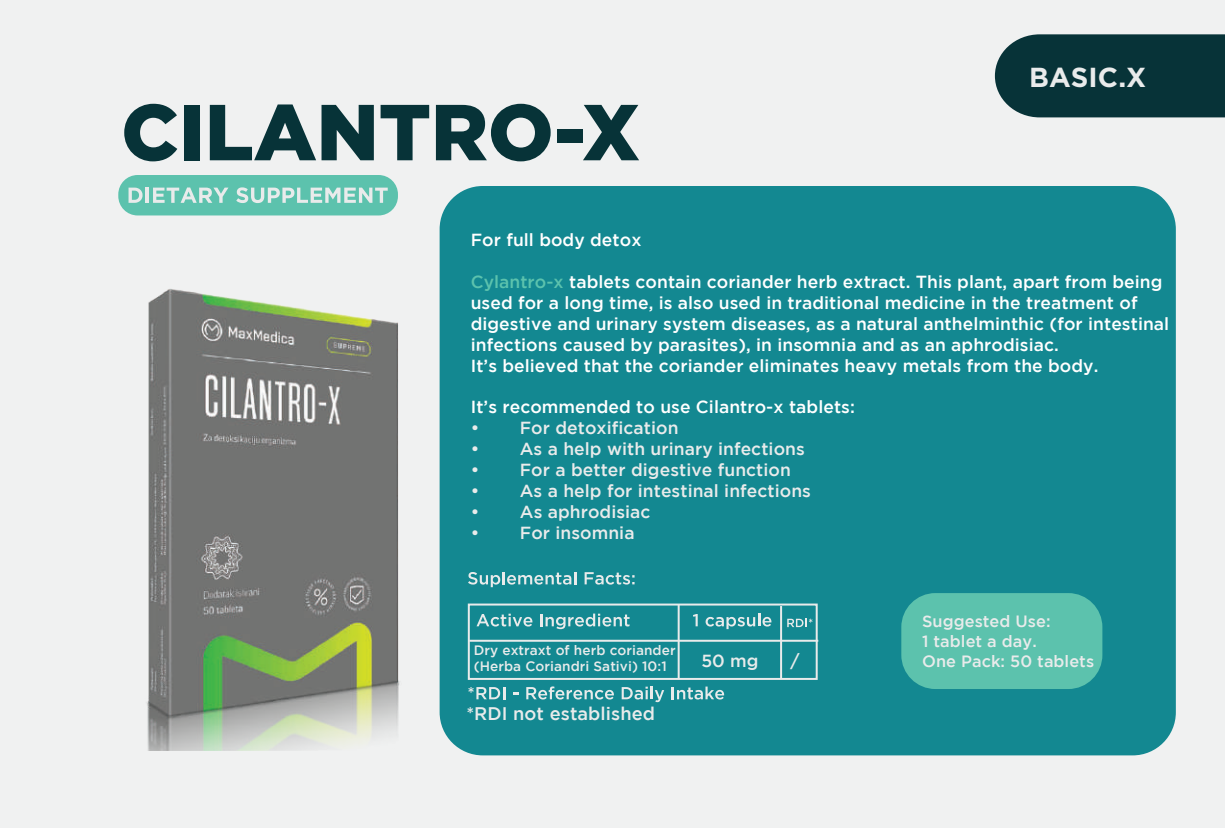
<style>
.page{position:relative;width:1225px;height:828px;background:#f0f1f1}
.page>*{position:absolute;margin:0;border:0;box-sizing:border-box;transform-origin:0 0}
.t1{font:900 79.2px "Gotham";color:#073338}
.t2{font:700 27.4px "Gotham";letter-spacing:.005em;color:#e9ebeb}
.t3{font:500 18.2px "Gotham";letter-spacing:.005em;color:#e9ebeb}
.t4{font:500 17.4px/21px "Gotham";letter-spacing:.005em;color:#fff}
.t5{font:500 17.4px "Gotham";letter-spacing:.005em;color:#e9ebeb}
.t6{font:500 16.4px/19.6px "Gotham";letter-spacing:.005em;color:#e9ebeb}
.t7{font:500 13.6px/16.4px "Gotham";letter-spacing:.005em;color:#e9ebeb}
.s1{color:#5cc2ad}
</style>
<div class="page">
<div style="left:118px;top:175px;width:280px;height:40px;background:#5cc2ad;border-radius:19px"></div>
<svg style="left:128px;top:188px;width:15px;height:15px"></svg>
<hr style="left:146px;top:188px;width:3px;height:15px;background:#e9ebeb">
<svg style="left:153px;top:187px;width:75px;height:16px"></svg>
<svg style="left:236px;top:187px;width:152px;height:16px"></svg>
<div style="left:995px;top:34px;width:230px;height:83px;background:#073338"></div>
<div style="left:439px;top:186px;width:736px;height:569px;background:#138891;border-radius:43px"></div>
<div style="left:901px;top:593px;width:201px;height:96px;background:#5cc2ad;border-radius:34px"></div>
<img style="left:146px;top:241px;width:398px;height:509px">
<svg style="left:468px;top:571px;width:108px;height:16px"></svg>
<svg style="left:584px;top:572px;width:50px;height:12px"></svg>
<svg style="left:476px;top:613px;width:56px;height:13px"></svg>
<svg style="left:540px;top:613px;width:89px;height:16px"></svg>
<svg style="left:693px;top:614px;width:4px;height:12px"></svg>
<svg style="left:705px;top:613px;width:66px;height:16px"></svg>
<svg style="left:787px;top:619px;width:25px;height:8px"></svg>
<svg style="left:468px;top:687px;width:37px;height:12px"></svg>
<svg style="left:526px;top:686px;width:88px;height:13px"></svg>
<svg style="left:621px;top:686px;width:43px;height:16px"></svg>
<svg style="left:672px;top:686px;width:52px;height:13px"></svg>
<div style="left:468px;top:603px;width:349px;height:77px;border:2px solid #e9ebeb"></div>
<hr style="left:469px;top:640px;width:349px;height:2px;background:#e9ebeb">
<hr style="left:677px;top:605px;width:2px;height:74px;background:#e9ebeb">
<hr style="left:780px;top:606px;width:2px;height:73px;background:#e9ebeb">
<h1 class="t1" style="left:121px;top:86px;width:520px">CILANTRO-X</h1>
<h2 class="t2" style="left:1029px;top:62px;width:119px">BASIC.X</h2>
<p class="t4" style="left:471px;top:229px;width:172px">For full body detox</p>
<p class="t4" style="left:471px;top:271px;width:700px"><span class="s1">Cylantro-x</span> tablets contain coriander herb extract. This plant, apart from being used for a long time, is also used in traditional medicine in the treatment of digestive and urinary system diseases, as a natural anthelminthic (for intestinal infections caused by parasites), in insomnia and as an aphrodisiac.<br>It’s believed that the coriander eliminates heavy metals from the body.</p>
<p class="t4" style="left:471px;top:396px;width:386px">It’s recommended to use Cilantro-x tablets:</p>
<p class="t5" style="left:471px;top:418px;width:209px">• For detoxification</p>
<p class="t5" style="left:471px;top:439px;width:335px">• As a help with urinary infections</p>
<p class="t5" style="left:471px;top:460px;width:322px">• For a better digestive function</p>
<p class="t5" style="left:471px;top:481px;width:342px">• As a help for intestinal infections</p>
<p class="t5" style="left:471px;top:502px;width:181px">• As aphrodisiac</p>
<p class="t5" style="left:471px;top:523px;width:165px">• For insomnia</p>
<p class="t7" style="left:474px;top:642px;width:203px">Dry extraxt of herb coriander (Herba Coriandri Sativi) 10:1</p>
<p class="t3" style="left:466px;top:703px;width:190px">*RDI not established</p>
<p class="t6" style="left:922px;top:611px;width:130px">Suggested Use:<br>1 tablet a day.</p>
<p class="t5" style="left:701px;top:651px;width:59px">50 mg</p>
<p class="t5" style="left:790px;top:651px;width:11px">/</p>
<p class="t6" style="left:922px;top:650px;width:174px">One Pack: 50 tablets</p>
</div>
